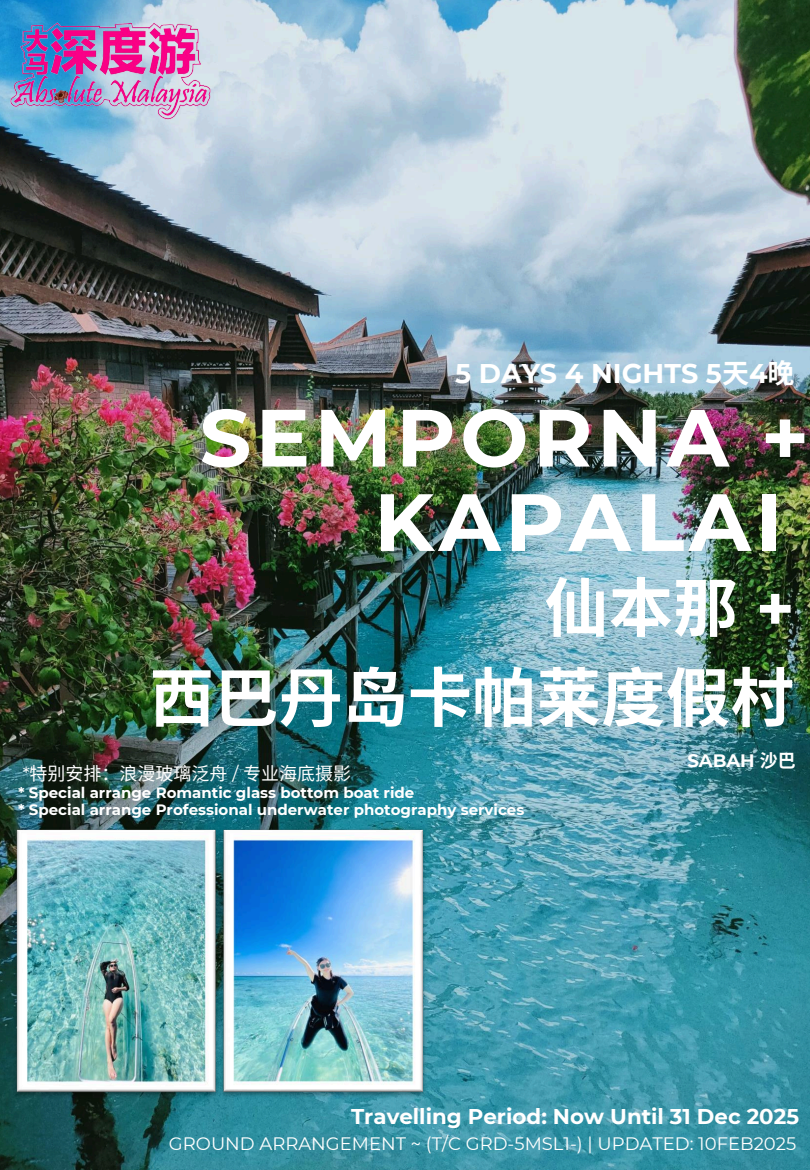
<style>
.page{position:relative;width:810px;height:1170px;background:#fff}
.page>*{position:absolute;margin:0;border:0;box-sizing:border-box;transform-origin:0 0}
.t1{font:700 81px/84.3px "Montserrat";letter-spacing:.055em;color:#fff}
.t2{font:700 64.5px/90px "Noto Sans CJ Ksc";color:#fff;text-align:right}
.t3{font:700 27px "Montserrat";color:#fff}
.t4{font:700 21.3px "Montserrat";color:#fff}
.t5{font:18px "Montserrat";color:#fff}
.t6{font:18px "Noto Sans CJ Ksc";color:#fff}
.t7{font:700 18px "Montserrat";color:#fff}
.t8{font:700 15px "Montserrat";color:#fff}
.s1{font-family:"Noto Sans CJ Ksc"}
.s2{font-family:"Montserrat"}
</style>
<div class="page">
<img style="left:0;top:0;width:810px;height:1170px">
<img style="left:11px;top:826px;width:418px;height:274px">
<img style="left:0;top:0;width:220px;height:155px">
<p class="t3" style="left:455px;top:357px;width:341px">5 DAYS 4 NIGHTS 5<span class="s1">天</span>4<span class="s1">晚</span></p>
<h3 class="t1" style="left:374px;top:395px;width:437px;text-indent:-175px">SEMPORNA +<br>KAPALAI</h3>
<p class="t2" style="left:150px;top:559px;width:646px">仙本那 <span class="s2">+<br></span>西巴丹岛卡帕莱度假村</p>
<p class="t6" style="left:23px;top:759px;width:330px"><span class="s2">*</span>特别安排：浪漫玻璃泛舟 <span class="s2">/</span> 专业海底摄影</p>
<h1 class="t8" style="left:18px;top:784px;width:398px">* Special arrange Romantic glass bottom boat ride</h1>
<h2 class="t8" style="left:18px;top:801px;width:508px">* Special arrange Professional underwater photography services</h2>
<h5 class="t7" style="left:687px;top:749px;width:110px">SABAH <span class="s1">沙巴</span></h5>
<p class="t4" style="left:351px;top:1104px;width:449px">Travelling Period: Now Until 31 Dec 2025</p>
<p class="t5" style="left:169px;top:1133px;width:629px">GROUND ARRANGEMENT ~ (T/C GRD-5MSL1-) | UPDATED: 10FEB2025</p>
</div>
